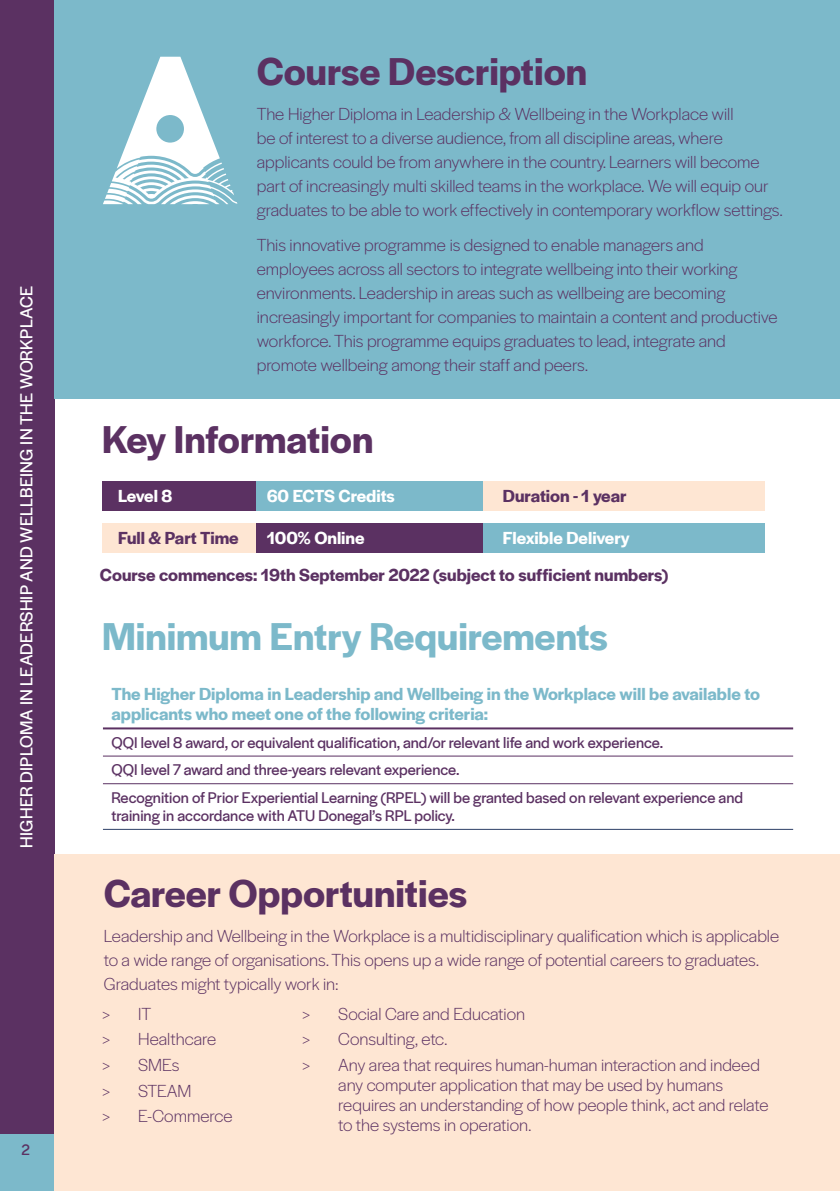
<style>
.page{position:relative;width:840px;height:1191px;background:#fff}
.page>*{position:absolute;margin:0;border:0;box-sizing:border-box;transform-origin:0 0}
.Headings{font:600 40px "Halyard Display";color:#5b3162}
.Headings-2{font:600 40px "Halyard Display";color:#7cb9ca}
.Body_Text{font:300 18px/24px "Halyard Display";color:#5b3162}
.Tabs{font:300 18px/20px "Halyard Display";color:#5b3162}
.Body_Text-2{font:600 18px/20px "Halyard Display";color:#7cb9ca}
.Body_Text-3{font:600 18px "Halyard Display";color:#5b3162}
.t1{font:18px "Halyard Display";letter-spacing:.01em;color:#fff}
.Body_Text-4{font:600 18px "Halyard Display";color:#fff}
.Body_Text-5{font:16px/18px "Halyard Display";color:#5b3162}
.t2{font:15.6px "Halyard Display";color:#5b3162}
</style>
<div class="page">
<div style="left:0;top:0;width:54px;height:1191px;background:#5b3162"></div>
<div style="left:0;top:1133px;width:54px;height:58px;background:#7cb9ca"></div>
<div style="left:54px;top:855px;width:785px;height:336px;background:#fee6d3"></div>
<div style="left:54px;top:0;width:785px;height:398px;background:#7cb9ca"></div>
<hr style="left:103px;top:829px;width:689px;height:1px;background:#2d3f67">
<hr style="left:103px;top:727px;width:689px;height:2px;background:#5b3162">
<hr style="left:103px;top:755px;width:689px;height:1px;background:#5b3162">
<hr style="left:103px;top:783px;width:689px;height:1px;background:#5b3162">
<div style="left:102px;top:482px;width:155px;height:29px;background:#5b3162"></div>
<div style="left:257px;top:482px;width:226px;height:29px;background:#7cb9ca"></div>
<div style="left:483px;top:482px;width:281px;height:29px;background:#fee6d3"></div>
<div style="left:102px;top:523px;width:155px;height:29px;background:#fee6d3"></div>
<div style="left:257px;top:523px;width:226px;height:29px;background:#5b3162"></div>
<div style="left:483px;top:523px;width:281px;height:29px;background:#7cb9ca"></div>
<svg style="left:103px;top:57px;width:134px;height:147px"></svg>
<p class="t1" style="left:14px;top:847px;width:563px;rotate:-90deg">HIGHER DIPLOMA IN LEADERSHIP AND WELLBEING IN THE WORKPLACE</p>
<p class="t2" style="left:21px;top:1139px;width:10px">2</p>
<p class="Headings" style="left:257px;top:43px;width:331px">Course Description</p>
<p class="Body_Text" style="left:257px;top:101px;width:527px">The Higher Diploma in Leadership &amp; Wellbeing in the Workplace will<br>be of interest to a diverse audience, from all discipline areas, where applicants could be from anywhere in the country. Learners will become part of increasingly multi skilled teams in the workplace. We will equip our graduates to be able to work effectively in contemporary workflow settings.</p>
<p class="Body_Text" style="left:257px;top:232px;width:522px">This innovative programme is designed to enable managers and employees across all sectors to integrate wellbeing into their working environments. Leadership in areas such as wellbeing are becoming increasingly important for companies to maintain a content and productive workforce. This programme equips graduates to lead, integrate and promote wellbeing among their staff and peers.</p>
<p class="Headings" style="left:102px;top:411px;width:272px">Key Information</p>
<p class="Body_Text-4" style="left:118px;top:483px;width:56px">Level 8</p>
<p class="Body_Text-4" style="left:266px;top:483px;width:129px">60 ECTS Credits</p>
<p class="Body_Text-3" style="left:502px;top:483px;width:125px">Duration - 1 year</p>
<p class="Body_Text-3" style="left:118px;top:525px;width:122px">Full &amp; Part Time</p>
<p class="Body_Text-4" style="left:266px;top:525px;width:99px">100% Online</p>
<p class="Body_Text-4" style="left:502px;top:525px;width:128px">Flexible Delivery</p>
<p class="Body_Text-3" style="left:100px;top:562px;width:569px">Course commences: 19th September 2022 (subject to sufficient numbers)</p>
<p class="Headings-2" style="left:102px;top:608px;width:507px">Minimum Entry Requirements</p>
<p class="Body_Text-2" style="left:111px;top:683px;width:649px">The Higher Diploma in Leadership and Wellbeing in the Workplace will be available to applicants who meet one of the following criteria:</p>
<p class="Body_Text-5" style="left:111px;top:732px;width:553px">QQI level 8 award, or equivalent qualification, and/or relevant life and work experience.</p>
<p class="Body_Text-5" style="left:111px;top:760px;width:349px">QQI level 7 award and three-years relevant experience.</p>
<p class="Body_Text-5" style="left:111px;top:787px;width:632px">Recognition of Prior Experiential Learning (RPEL) will be granted based on relevant experience and training in accordance with ATU Donegal’s RPL policy.</p>
<p class="Headings" style="left:104px;top:865px;width:364px">Career Opportunities</p>
<p class="Body_Text" style="left:104px;top:923px;width:676px">Leadership and Wellbeing in the Workplace is a multidisciplinary qualification which is applicable to a wide range of organisations. This opens up a wide range of potential careers to graduates.<br>Graduates might typically work in:</p>
<p class="Tabs" style="left:102px;top:1002px;width:50px">&gt; IT</p>
<p class="Tabs" style="left:102px;top:1028px;width:116px">&gt; Healthcare</p>
<p class="Tabs" style="left:102px;top:1053px;width:79px">&gt; SMEs</p>
<p class="Tabs" style="left:102px;top:1079px;width:91px">&gt; STEAM</p>
<p class="Tabs" style="left:102px;top:1105px;width:132px">&gt; E-Commerce</p>
<p class="Tabs" style="left:302px;top:1002px;width:224px">&gt; Social Care and Education</p>
<p class="Tabs" style="left:302px;top:1028px;width:147px">&gt; Consulting, etc.</p>
<p class="Tabs" style="left:338px;top:1053px;width:431px;text-indent:-36px">&gt; Any area that requires human-human interaction and indeed any computer application that may be used by humans requires an understanding of how people think, act and relate to the systems in operation.</p>
</div>
